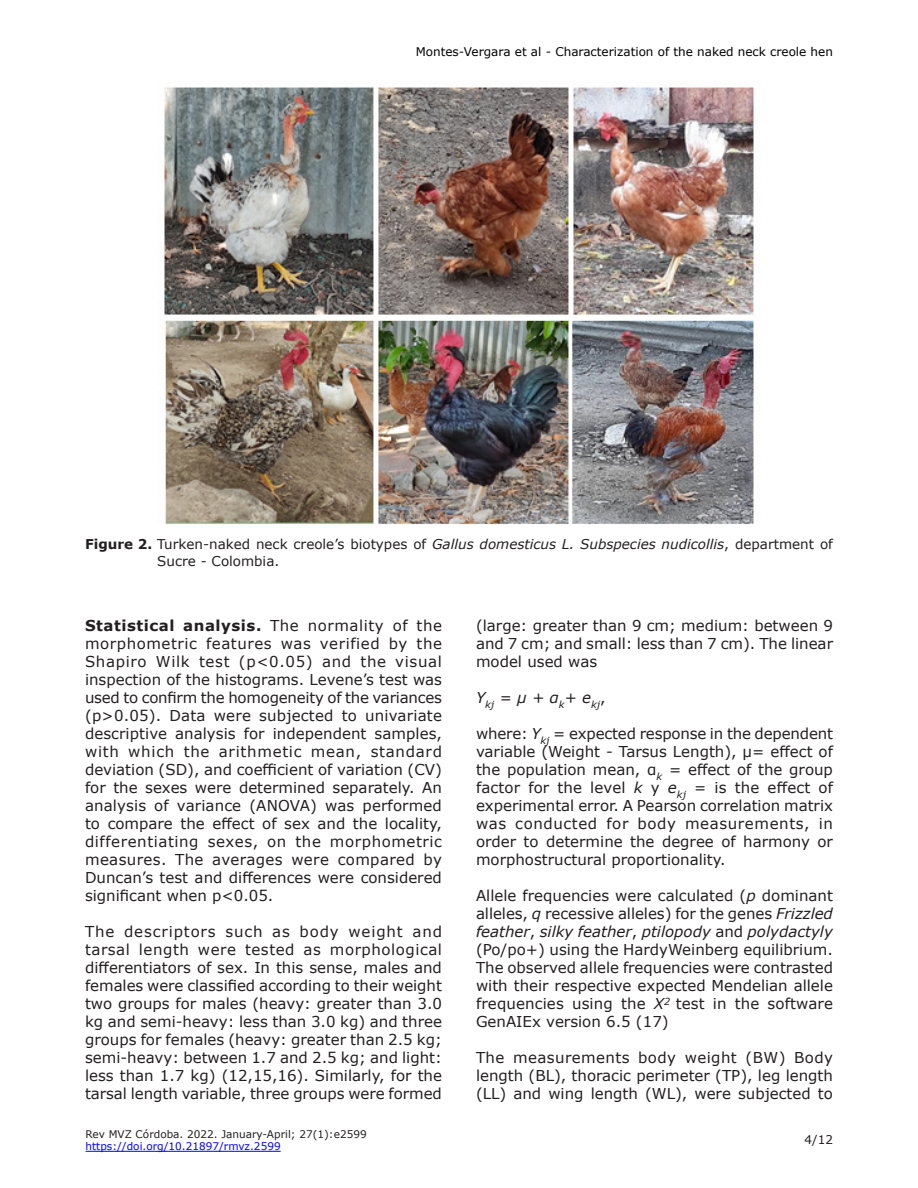
<style>
.page{position:relative;width:918px;height:1188px;background:#fff}
.page>*{position:absolute;margin:0;border:0;box-sizing:border-box;transform-origin:0 0}
.t1{font:15px/18px "Verdana";color:#231f20;text-align:justify}
.t2{font:italic 15px "Verdana";color:#231f20}
.t3{font:13.5px/16.2px "Verdana";color:#231f20}
.t4{font:12px "Verdana";color:#000}
.t5{font:12px "Verdana";color:#231f20}
.t6{font:10.5px "Verdana";color:#231f20}
.t7{font:10.5px "Verdana";color:#00f}
.s1{font-weight:700}
.s2{font-style:italic}
.s3{font-style:normal}
</style>
<div class="page">
<hr style="left:86px;top:1151px;width:195px;height:1px;background:#00f">
<img style="left:164px;top:87px;width:590px;height:437px">
<p class="t4" style="left:416px;top:43px;width:419px">Montes-Vergara et al - Characterization of the naked neck creole hen</p>
<p class="t3" style="left:157px;top:536px;width:677px;text-indent:-72px"><span class="s1">Figure 2.</span> Turken-naked neck creole’s biotypes of <span class="s2">Gallus domesticus L. Subspecies nudicollis</span>, department of<br>Sucre - Colombia.</p>
<p class="t1" style="left:85px;top:616px;width:359px"><span class="s1">Statistical analysis.</span> The normality of the morphometric features was verified by the Shapiro Wilk test (p&lt;0.05) and the visual inspection of the histograms. Levene’s test was used to confirm the homogeneity of the variances (p&gt;0.05). Data were subjected to univariate descriptive analysis for independent samples, with which the arithmetic mean, standard deviation (SD), and coefficient of variation (CV) for the sexes were determined separately. An analysis of variance (ANOVA) was performed to compare the effect of sex and the locality, differentiating sexes, on the morphometric measures. The averages were compared by Duncan’s test and differences were considered significant when p&lt;0.05.</p>
<p class="t1" style="left:85px;top:922px;width:359px">The descriptors such as body weight and tarsal length were tested as morphological differentiators of sex. In this sense, males and females were classified according to their weight two groups for males (heavy: greater than 3.0 kg and semi-heavy: less than 3.0 kg) and three groups for females (heavy: greater than 2.5 kg; semi-heavy: between 1.7 and 2.5 kg; and light: less than 1.7 kg) (12,15,16). Similarly, for the tarsal length variable, three groups were formed</p>
<p class="t6" style="left:86px;top:1127px;width:283px">Rev MVZ Córdoba. 2022. January-April; 27(1):e2599</p>
<p class="t7" style="left:86px;top:1139px;width:197px">https://doi.org/10.21897/rmvz.2599</p>
<p class="t1" style="left:476px;top:617px;width:359px">(large: greater than 9 cm; medium: between 9 and 7 cm; and small: less than 7 cm). The linear model used was</p>
<p class="t2" style="left:476px;top:687px;width:131px">Y<sub>kj</sub> = μ + α<sub>k</sub>+ e<sub>kj</sub><span class="s3">,</span></p>
<p class="t1" style="left:476px;top:725px;width:359px">where: <span class="s2">Y</span><sub>kj</sub> = expected response in the dependent variable (Weight - Tarsus Length), µ= effect of the population mean, α<sub>k</sub> = effect of the group factor for the level <span class="s2">k</span> y <span class="s2">e</span><sub>kj</sub> = is the effect of experimental error. A Pearson correlation matrix was conducted for body measurements, in order to determine the degree of harmony or morphostructural proportionality.</p>
<p class="t1" style="left:476px;top:887px;width:359px">Allele frequencies were calculated (<span class="s2">p</span> dominant alleles, <span class="s2">q</span> recessive alleles) for the genes <span class="s2">Frizzled feather</span>, <span class="s2">silky feather</span>, <span class="s2">ptilopody</span> and <span class="s2">polydactyly </span>(Po/po+) using the HardyWeinberg equilibrium.<br>The observed allele frequencies were contrasted with their respective expected Mendelian allele frequencies using the <span class="s2">X</span><sup>2</sup> test in the software GenAIEx version 6.5 (17)</p>
<p class="t1" style="left:476px;top:1049px;width:359px">The measurements body weight (BW) Body length (BL), thoracic perimeter (TP), leg length (LL) and wing length (WL), were subjected to</p>
<p class="t5" style="left:805px;top:1132px;width:30px">4/12</p>
</div>
